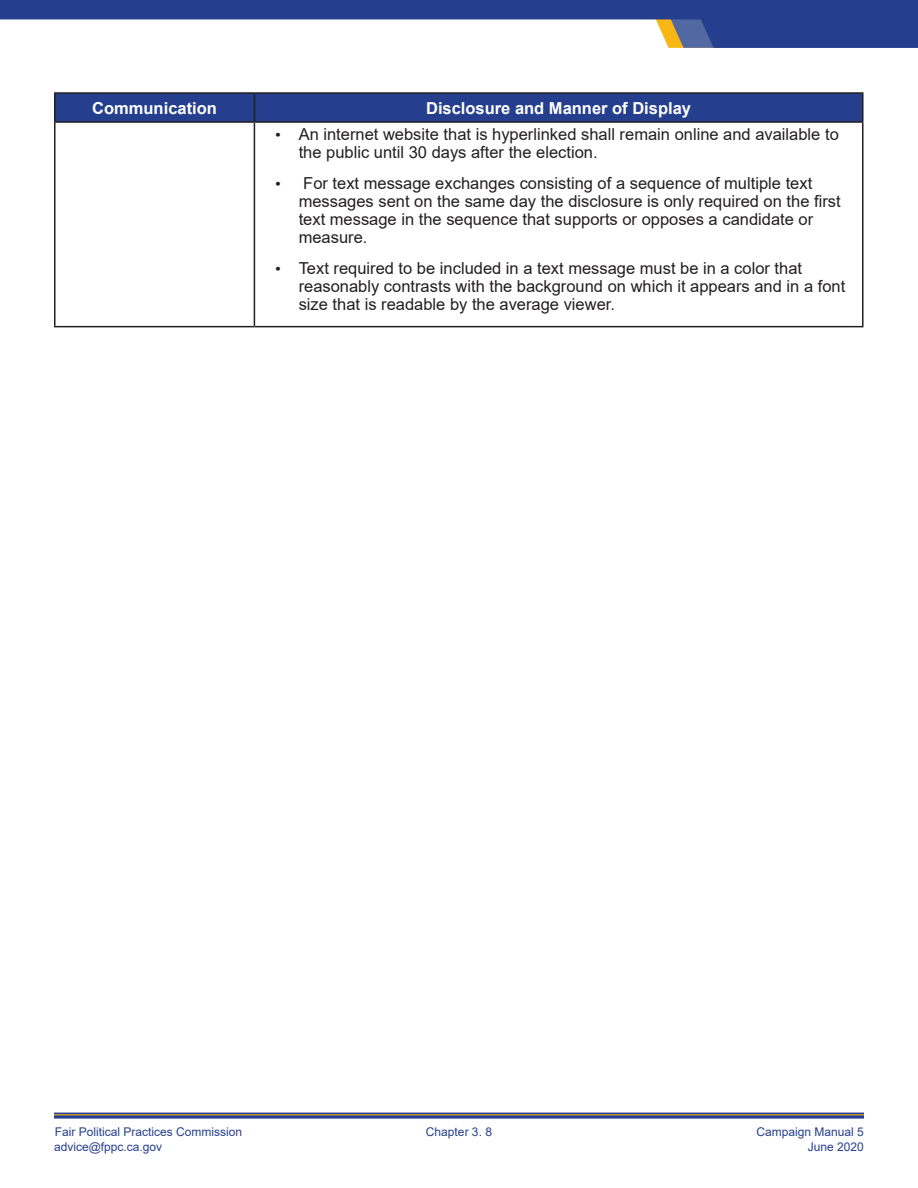
<style>
.page{position:relative;width:918px;height:1188px;background:#fff}
.page>*{position:absolute;margin:0;border:0;box-sizing:border-box;transform-origin:0 0}
.t1{font:16.5px/18px "Arial";color:#231f20}
.Table_Title{font:700 16.5px "Arial";color:#fff}
.t2{font:12px/15px "Arial";color:#253f8e}
.s1{font-family:"Courier New"}
</style>
<div class="page">
<svg style="left:54px;top:1113px;width:810px;height:6px;background:#47588e"></svg>
<hr style="left:54px;top:1114px;width:810px;height:1px;background:#f9b716">
<svg style="left:0;top:0;width:918px;height:48px;fill:#253f8e"></svg>
<hr style="left:54px;top:92px;width:200px;height:2px;background:#231f20">
<hr style="left:54px;top:94px;width:2px;height:27px;background:#231f20">
<hr style="left:254px;top:92px;width:610px;height:2px;background:#231f20">
<div style="left:55px;top:93px;width:808px;height:28px;background:#253f8e"></div>
<hr style="left:862px;top:94px;width:2px;height:27px;background:#231f20">
<hr style="left:54px;top:121px;width:200px;height:2px;background:#231f20">
<hr style="left:54px;top:123px;width:2px;height:203px;background:#231f20">
<hr style="left:254px;top:121px;width:610px;height:2px;background:#231f20">
<hr style="left:254px;top:123px;width:1px;height:203px;background:#231f20">
<hr style="left:862px;top:123px;width:2px;height:203px;background:#231f20">
<hr style="left:54px;top:326px;width:200px;height:1px;background:#231f20">
<hr style="left:254px;top:326px;width:610px;height:1px;background:#231f20">
<p class="Table_Title" style="left:92px;top:96px;width:126px">Communication</p>
<p class="Table_Title" style="left:426px;top:96px;width:266px">Disclosure and Manner of Display</p>
<p class="t1" style="left:299px;top:125px;width:542px;text-indent:-26px"><span class="s1">•</span> An internet website that is hyperlinked shall remain online and available to the public until 30 days after the election.</p>
<p class="t1" style="left:299px;top:174px;width:543px;text-indent:-26px"><span class="s1">•</span> For text message exchanges consisting of a sequence of multiple text messages sent on the same day the disclosure is only required on the first text message in the sequence that supports or opposes a candidate or measure.</p>
<p class="t1" style="left:299px;top:259px;width:548px;text-indent:-26px"><span class="s1">•</span> Text required to be included in a text message must be in a color that reasonably contrasts with the background on which it appears and in a font size that is readable by the average viewer.</p>
<p class="t2" style="left:54px;top:1124px;width:190px">Fair Political Practices Commission advice@fppc.ca.gov</p>
<p class="t2" style="left:426px;top:1124px;width:68px">Chapter 3. 8</p>
<p class="t2" style="left:757px;top:1124px;width:109px;text-align:right">Campaign Manual 5<br>June 2020</p>
</div>
